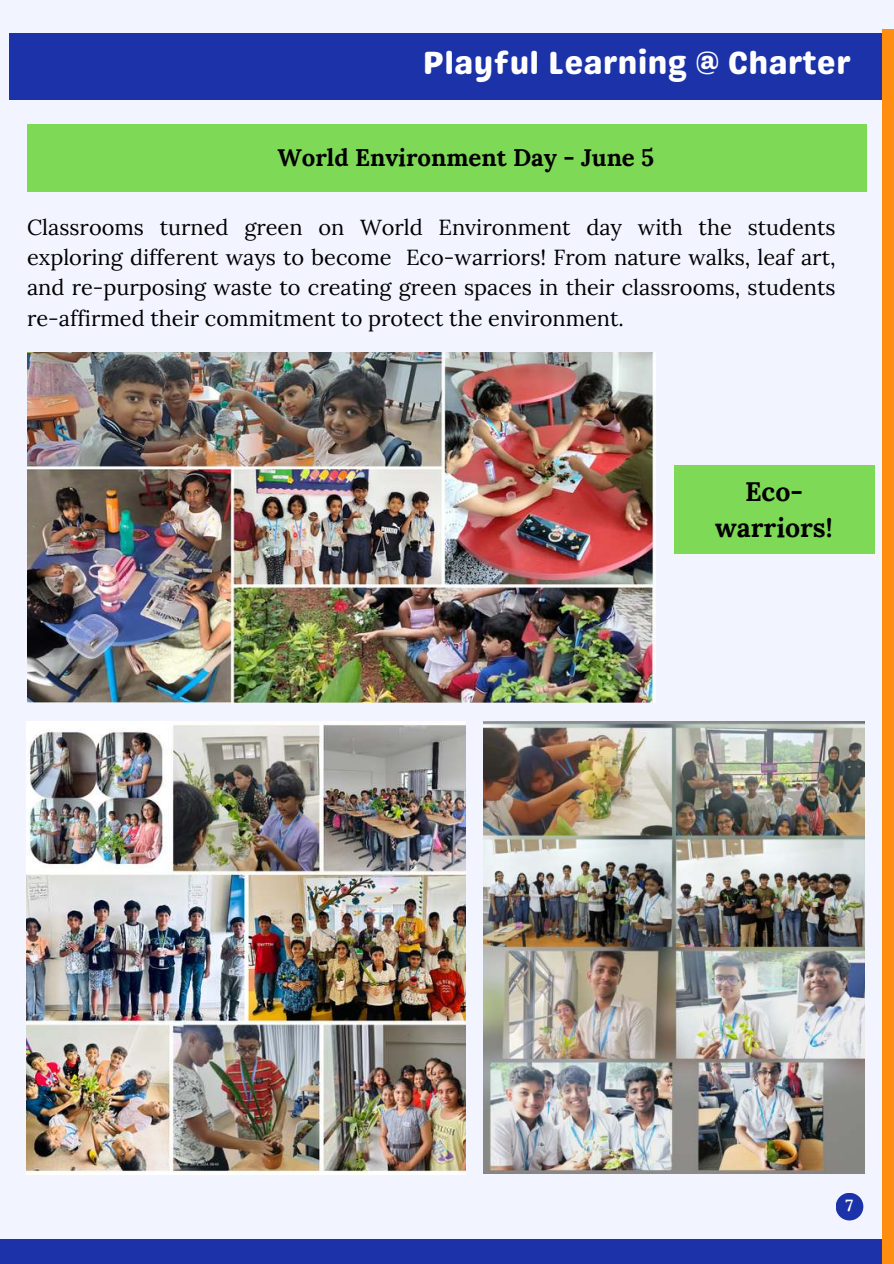
<style>
.page{position:relative;width:894px;height:1264px;background:#fff}
.page>*{position:absolute;margin:0;border:0;box-sizing:border-box;transform-origin:0 0}
.t1{font:32.1px "Genty Sans";letter-spacing:.02em;color:#fff}
.t2{font:700 26.55px/36.2px "Lora";color:#000;text-align:center}
.t3{font:700 24px "Lora";color:#000}
.t4{font:21.75px/30.3px "Lora";color:#000;text-align:justify}
.t5{font:700 16.5px "Lora";color:#fff}
</style>
<div class="page">
<div style="left:0;top:0;width:893px;height:1263px;background:#f2f5ff"></div>
<div style="left:9px;top:33px;width:872px;height:67px;background:#1c32a8"></div>
<img style="left:483px;top:721px;width:381px;height:452px">
<div style="left:27px;top:124px;width:839px;height:68px;background:#7ed957"></div>
<div style="left:0;top:1239px;width:893px;height:24px;background:#1c32a8"></div>
<img style="left:27px;top:721px;width:438px;height:453px">
<div style="left:881px;top:29px;width:12px;height:1234px;background:#ff8d10"></div>
<img style="left:27px;top:352px;width:628px;height:350px">
<div style="left:673px;top:465px;width:200px;height:88px;background:#7ed957"></div>
<div style="left:835px;top:1192px;width:28px;height:28px;background:#1c32a8;border-radius:50%"></div>
<h1 class="t1" style="left:423px;top:45px;width:429px">Playful Learning @ Charter</h1>
<p class="t3" style="left:277px;top:137px;width:378px">World Environment Day - June 5</p>
<p class="t4" style="left:27px;top:210px;width:809px">Classrooms turned green on World Environment day with the students exploring different ways to become Eco-warriors! From nature walks, leaf art, and re-purposing waste to creating green spaces in their classrooms, students re-affirmed their commitment to protect the environment.</p>
<p class="t2" style="left:715px;top:470px;width:119px">Eco&shy;warriors!</p>
<p class="t5" style="left:845px;top:1191px;width:9px">7</p>
</div>
